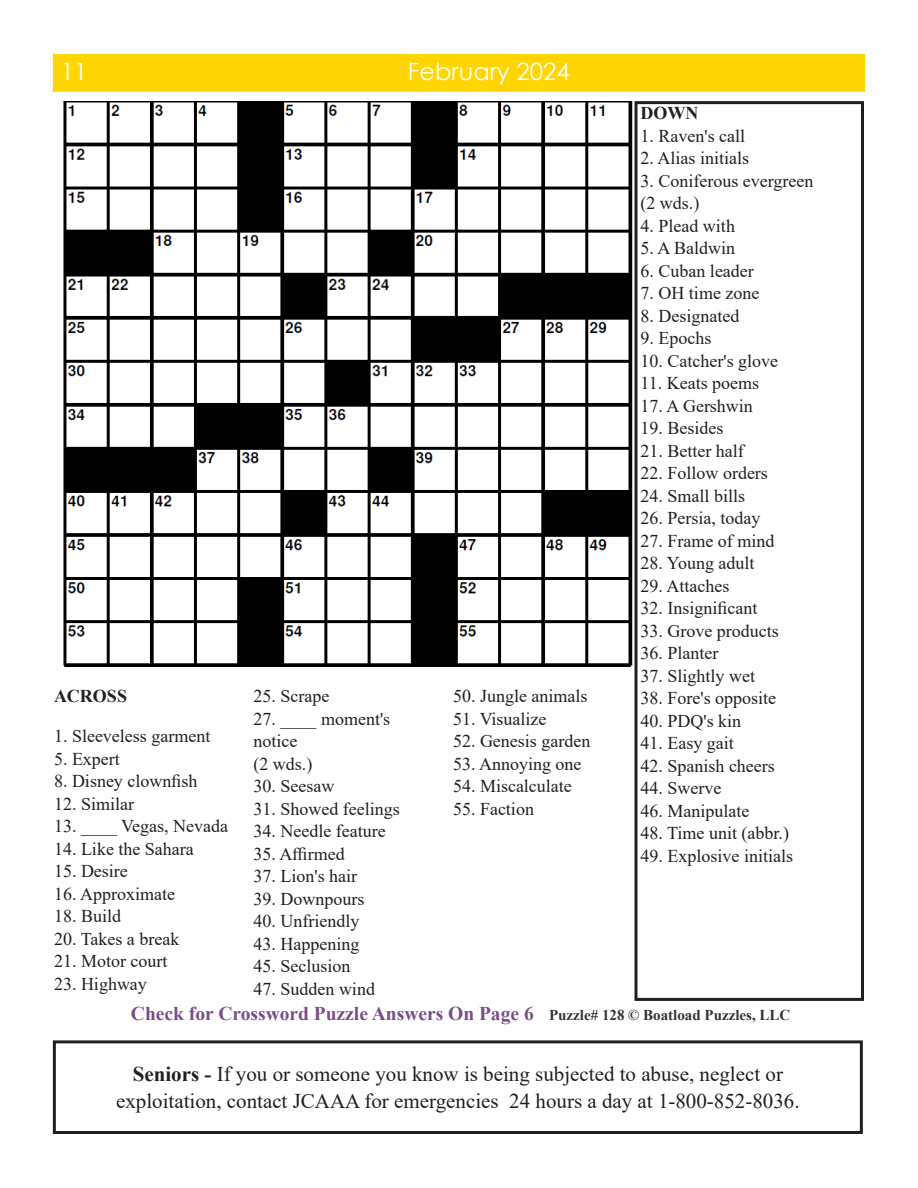
<style>
.page{position:relative;width:918px;height:1188px;background:#fff}
.page>*{position:absolute;margin:0;border:0;box-sizing:border-box;transform-origin:0 0}
.t1{font:24px "Century Gothic";color:#fff}
.t2{font:21px "Times New Roman";color:#231f20}
.t3{font:700 19.5px "Times New Roman";color:#794d88}
.t4{font:18px/22.5px "Times New Roman";color:#231f20}
.t5{font:700 18px "Times New Roman";color:#231f20}
.s1{font-size:15px;color:#333}
.s2{font-weight:700}
</style>
<div class="page">
<div style="left:53px;top:54px;width:812px;height:38px;background:#ffd502"></div>
<div style="left:634px;top:101px;width:230px;height:900px;border:3px solid #231f20"></div>
<img style="left:63px;top:101px;width:569px;height:566px">
<div style="left:53px;top:1040px;width:810px;height:94px;border:3px solid #231f20"></div>
<p class="t1" style="left:61px;top:54px;width:28px">11</p>
<p class="t1" style="left:408px;top:54px;width:163px">February 2024</p>
<p class="t5" style="left:54px;top:683px;width:75px">ACROSS</p>
<p class="t4" style="left:54px;top:724px;width:158px">1. Sleeveless garment</p>
<p class="t4" style="left:54px;top:747px;width:67px">5. Expert</p>
<p class="t4" style="left:54px;top:769px;width:145px">8. Disney clownfish</p>
<p class="t4" style="left:54px;top:792px;width:82px">12. Similar</p>
<p class="t4" style="left:54px;top:814px;width:176px">13. ____ Vegas, Nevada</p>
<p class="t4" style="left:54px;top:837px;width:141px">14. Like the Sahara</p>
<p class="t4" style="left:54px;top:859px;width:75px">15. Desire</p>
<p class="t4" style="left:54px;top:882px;width:122px">16. Approximate</p>
<p class="t4" style="left:54px;top:904px;width:69px">18. Build</p>
<p class="t4" style="left:54px;top:927px;width:127px">20. Takes a break</p>
<p class="t4" style="left:54px;top:949px;width:115px">21. Motor court</p>
<p class="t4" style="left:54px;top:972px;width:94px">23. Highway</p>
<p class="t4" style="left:254px;top:684px;width:77px">25. Scrape</p>
<p class="t4" style="left:254px;top:707px;width:138px">27. ____ moment's notice</p>
<p class="t4" style="left:254px;top:752px;width:60px">(2 wds.)</p>
<p class="t4" style="left:254px;top:774px;width:82px">30. Seesaw</p>
<p class="t4" style="left:254px;top:797px;width:148px">31. Showed feelings</p>
<p class="t4" style="left:254px;top:819px;width:134px">34. Needle feature</p>
<p class="t4" style="left:254px;top:842px;width:93px">35. Affirmed</p>
<p class="t4" style="left:254px;top:864px;width:105px">37. Lion's hair</p>
<p class="t4" style="left:254px;top:887px;width:112px">39. Downpours</p>
<p class="t4" style="left:254px;top:909px;width:107px">40. Unfriendly</p>
<p class="t4" style="left:254px;top:932px;width:107px">43. Happening</p>
<p class="t4" style="left:254px;top:954px;width:99px">45. Seclusion</p>
<p class="t4" style="left:254px;top:977px;width:123px">47. Sudden wind</p>
<p class="t4" style="left:453px;top:684px;width:136px">50. Jungle animals</p>
<p class="t4" style="left:453px;top:707px;width:95px">51. Visualize</p>
<p class="t4" style="left:453px;top:729px;width:139px">52. Genesis garden</p>
<p class="t4" style="left:453px;top:752px;width:130px">53. Annoying one</p>
<p class="t4" style="left:453px;top:774px;width:120px">54. Miscalculate</p>
<p class="t4" style="left:453px;top:797px;width:82px">55. Faction</p>
<p class="t5" style="left:640px;top:100px;width:59px">DOWN</p>
<p class="t4" style="left:640px;top:124px;width:106px">1. Raven's call</p>
<p class="t4" style="left:640px;top:146px;width:110px">2. Alias initials</p>
<p class="t4" style="left:640px;top:169px;width:175px">3. Coniferous evergreen</p>
<p class="t4" style="left:640px;top:191px;width:60px">(2 wds.)</p>
<p class="t4" style="left:640px;top:214px;width:96px">4. Plead with</p>
<p class="t4" style="left:640px;top:236px;width:96px">5. A Baldwin</p>
<p class="t4" style="left:640px;top:259px;width:115px">6. Cuban leader</p>
<p class="t4" style="left:640px;top:281px;width:120px">7. OH time zone</p>
<p class="t4" style="left:640px;top:304px;width:100px">8. Designated</p>
<p class="t4" style="left:640px;top:326px;width:72px">9. Epochs</p>
<p class="t4" style="left:640px;top:349px;width:139px">10. Catcher's glove</p>
<p class="t4" style="left:640px;top:371px;width:120px">11. Keats poems</p>
<p class="t4" style="left:640px;top:394px;width:114px">17. A Gershwin</p>
<p class="t4" style="left:640px;top:416px;width:84px">19. Besides</p>
<p class="t4" style="left:640px;top:439px;width:105px">21. Better half</p>
<p class="t4" style="left:640px;top:461px;width:129px">22. Follow orders</p>
<p class="t4" style="left:640px;top:484px;width:106px">24. Small bills</p>
<p class="t4" style="left:640px;top:506px;width:121px">26. Persia, today</p>
<p class="t4" style="left:640px;top:529px;width:135px">27. Frame of mind</p>
<p class="t4" style="left:640px;top:551px;width:116px">28. Young adult</p>
<p class="t4" style="left:640px;top:574px;width:90px">29. Attaches</p>
<p class="t4" style="left:640px;top:596px;width:119px">32. Insignificant</p>
<p class="t4" style="left:640px;top:619px;width:140px">33. Grove products</p>
<p class="t4" style="left:640px;top:641px;width:79px">36. Planter</p>
<p class="t4" style="left:640px;top:664px;width:116px">37. Slightly wet</p>
<p class="t4" style="left:640px;top:686px;width:137px">38. Fore's opposite</p>
<p class="t4" style="left:640px;top:709px;width:102px">40. PDQ's kin</p>
<p class="t4" style="left:640px;top:731px;width:95px">41. Easy gait</p>
<p class="t4" style="left:640px;top:754px;width:136px">42. Spanish cheers</p>
<p class="t4" style="left:640px;top:776px;width:82px">44. Swerve</p>
<p class="t4" style="left:640px;top:799px;width:110px">46. Manipulate</p>
<p class="t4" style="left:640px;top:821px;width:150px">48. Time unit (abbr.)</p>
<p class="t4" style="left:640px;top:844px;width:154px">49. Explosive initials</p>
<p class="t3" style="left:131px;top:999px;width:661px">Check for Crossword Puzzle Answers On Page 6 <span class="s1">Puzzle# 128 © Boatload Puzzles, LLC</span></p>
<p class="t2" style="left:133px;top:1059px;width:652px"><span class="s2">Seniors -</span> If you or someone you know is being subjected to abuse, neglect or</p>
<p class="t2" style="left:116px;top:1086px;width:685px">exploitation, contact JCAAA for emergencies 24 hours a day at 1-800-852-8036.</p>
</div>
